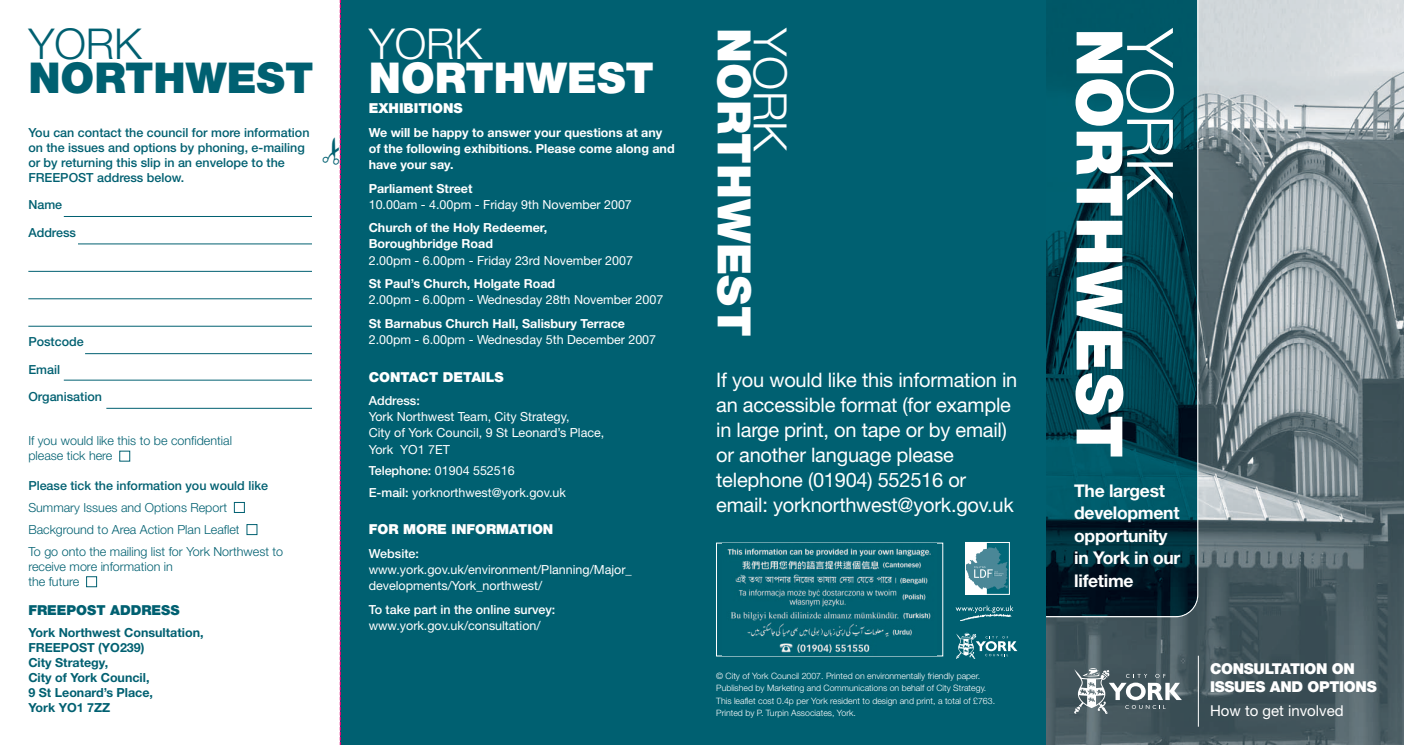
<style>
.page{position:relative;width:1404px;height:745px;background:#fff}
.page>*{position:absolute;margin:0;border:0;box-sizing:border-box;transform-origin:0 0}
.t1{font:900 64px "Helvetica Neue";color:#fff}
.t2{font:300 64px "Helvetica Neue";color:#fff}
.t3{font:900 46px "Helvetica Neue";color:#fff}
.t4{font:300 46px "Helvetica Neue";color:#fff}
.t5{font:900 42.5px "Helvetica Neue";color:#006071}
.t6{font:900 42.5px "Helvetica Neue";color:#fff}
.t7{font:300 42.5px "Helvetica Neue";color:#006071}
.t8{font:300 42.5px "Helvetica Neue";color:#fff}
.t9{font:20px/25px "Helvetica Neue";letter-spacing:-.01em;color:#fff}
.t10{font:700 17.5px/22.5px "Helvetica Neue";letter-spacing:-.015em;color:#fff}
.t11{font:900 15px/17.5px "Helvetica Neue";letter-spacing:-.02em;color:#fff}
.t12{font:15px "Helvetica Neue";color:#fff}
.t13{font:900 13.75px "Helvetica Neue";color:#fff}
.t14{font:900 13.75px "Helvetica Neue";color:#006071}
.t15{font:12.5px/16.2px "Helvetica Neue";color:#fff}
.t16{font:700 12.5px/16.2px "Helvetica Neue";color:#fff}
.t17{font:500 12.5px/15px "Helvetica Neue";color:#006071}
.t18{font:300 12.5px/15px "Helvetica Neue";color:#006071}
.t19{font:700 12.5px/15px "Helvetica Neue";color:#006071}
.t20{font:500 12.5px "Helvetica Neue";color:#fff}
.t21{font:300 8.75px/12.4px "Helvetica Neue";color:#fff}
.s1{font-weight:500}
</style>
<div class="page">
<img style="left:1045px;top:0;width:358px;height:744px">
<img style="left:1045px;top:0;width:151px;height:615px">
<svg style="left:1074px;top:667px;width:107px;height:46px"></svg>
<hr style="left:1197px;top:655px;width:1px;height:71px;background:#fff">
<hr style="left:64px;top:216px;width:248px;height:1px;background:#006071">
<hr style="left:78px;top:243px;width:234px;height:1px;background:#006071">
<hr style="left:28px;top:271px;width:284px;height:1px;background:#006071">
<hr style="left:28px;top:298px;width:284px;height:1px;background:#006071">
<hr style="left:28px;top:326px;width:284px;height:1px;background:#006071">
<hr style="left:85px;top:353px;width:227px;height:1px;background:#006071">
<hr style="left:64px;top:379px;width:248px;height:1px;background:#006071">
<hr style="left:106px;top:408px;width:206px;height:1px;background:#006071">
<div style="left:86px;top:576px;width:11px;height:10px;border:1px solid #006071"></div>
<div style="left:247px;top:524px;width:10px;height:10px;border:1px solid #006071"></div>
<div style="left:234px;top:502px;width:11px;height:10px;border:1px solid #006071"></div>
<div style="left:340px;top:0;width:705px;height:744px;background:#006071"></div>
<img style="left:727px;top:548px;width:204px;height:105px">
<svg style="left:956px;top:632px;width:61px;height:26px"></svg>
<svg style="left:955px;top:605px;width:58px;height:15px"></svg>
<img style="left:967px;top:544px;width:40px;height:48px">
<div style="left:965px;top:542px;width:44px;height:52px;border:1px solid #fff"></div>
<svg style="left:339px;top:0;width:2px;height:744px"></svg>
<h3 class="t7" style="left:28px;top:18px;width:115px">YORK</h3>
<h3 class="t5" style="left:28px;top:62px;width:286px">NORTHWEST</h3>
<p class="t17" style="left:28px;top:126px;width:283px">You can contact the council for more information on the issues and options by phoning, e-mailing or by returning this slip in an envelope to the FREEPOST address below.</p>
<p class="t17" style="left:28px;top:192px;width:49px;line-height:27.4px">Name<br>Address</p>
<p class="t17" style="left:28px;top:329px;width:75px;line-height:27.4px">Postcode<br>Email<br>Organisation</p>
<p class="t18" style="left:28px;top:433px;width:205px">If you would like this to be confidential please tick here</p>
<p class="t17" style="left:28px;top:478px;width:241px">Please tick the information you would like</p>
<p class="t18" style="left:28px;top:495px;width:256px;line-height:22.1px">Summary Issues and Options Report<br>Background to Area Action Plan Leaflet<br>To go onto the mailing list for York Northwest to</p>
<p class="t18" style="left:28px;top:558px;width:146px">receive more information in the future</p>
<p class="t14" style="left:28px;top:605px;width:153px">FREEPOST ADDRESS</p>
<p class="t19" style="left:28px;top:626px;width:177px">York Northwest Consultation,<br>FREEPOST (YO239)<br>City Strategy,<br>City of York Council,<br>9 St Leonard’s Place,<br>York YO1 7ZZ</p>
<h3 class="t8" style="left:369px;top:18px;width:115px">YORK</h3>
<h3 class="t6" style="left:369px;top:62px;width:286px">NORTHWEST</h3>
<p class="t13" style="left:369px;top:103px;width:95px">EXHIBITIONS</p>
<p class="t16" style="left:369px;top:125px;width:307px">We will be happy to answer your questions at any of the following exhibitions. Please come along and have your say.</p>
<p class="t16" style="left:369px;top:181px;width:105px">Parliament Street</p>
<p class="t15" style="left:369px;top:197px;width:265px">10.00am - 4.00pm - Friday 9th November 2007</p>
<p class="t16" style="left:369px;top:220px;width:180px">Church of the Holy Redeemer,<br>Boroughbridge Road</p>
<p class="t15" style="left:369px;top:253px;width:266px">2.00pm - 6.00pm - Friday 23rd November 2007</p>
<p class="t16" style="left:369px;top:276px;width:188px">St Paul’s Church, Holgate Road</p>
<p class="t15" style="left:369px;top:293px;width:296px">2.00pm - 6.00pm - Wednesday 28th November 2007</p>
<p class="t16" style="left:369px;top:316px;width:258px">St Barnabus Church Hall, Salisbury Terrace</p>
<p class="t15" style="left:369px;top:332px;width:289px">2.00pm - 6.00pm - Wednesday 5th December 2007</p>
<p class="t13" style="left:369px;top:371px;width:136px">CONTACT DETAILS</p>
<p class="t20" style="left:369px;top:396px;width:53px">Address:</p>
<p class="t15" style="left:369px;top:409px;width:237px">York Northwest Team, City Strategy,<br>City of York Council, 9 St Leonard’s Place,<br>York YO1 7ET</p>
<p class="t15" style="left:369px;top:461px;width:199px;line-height:21.6px"><span class="s1">Telephone:</span> 01904 552516<br><span class="s1">E-mail:</span> yorknorthwest@york.gov.uk</p>
<p class="t13" style="left:369px;top:524px;width:186px">FOR MORE INFORMATION</p>
<p class="t20" style="left:369px;top:548px;width:52px">Website:</p>
<p class="t15" style="left:369px;top:562px;width:264px">www.york.gov.uk/environment/Planning/Major_ developments/York_northwest/</p>
<p class="t20" style="left:369px;top:604px;width:188px">To take part in the online survey:</p>
<p class="t15" style="left:369px;top:618px;width:173px">www.york.gov.uk/consultation/</p>
<h2 class="t4" style="left:798px;top:28px;width:125px;rotate:90deg">YORK</h2>
<h2 class="t3" style="left:750px;top:28px;width:310px;rotate:90deg">NORTHWEST</h2>
<h3 class="t9" style="left:716px;top:369px;width:303px">If you would like this information in an accessible format (for example in large print, on tape or by email) or another language please telephone (01904) 552516 or email: yorknorthwest@york.gov.uk</h3>
<p class="t21" style="left:716px;top:669px;width:280px">© City of York Council 2007. Printed on environmentally friendly paper.<br>Published by Marketing and Communications on behalf of City Strategy.<br>This leaflet cost 0.4p per York resident to design and print, a total of £763.<br>Printed by P. Turpin Associates, York.</p>
<h1 class="t2" style="left:1188px;top:28px;width:173px;rotate:90deg">YORK</h1>
<h1 class="t1" style="left:1122px;top:28px;width:431px;rotate:90deg">NORTHWEST</h1>
<h3 class="t10" style="left:1074px;top:480px;width:107px">The largest development opportunity in York in our lifetime</h3>
<p class="t11" style="left:1209px;top:660px;width:168px">CONSULTATION ON<br>ISSUES AND OPTIONS</p>
<p class="t12" style="left:1209px;top:705px;width:135px">How to get involved</p>
</div>
